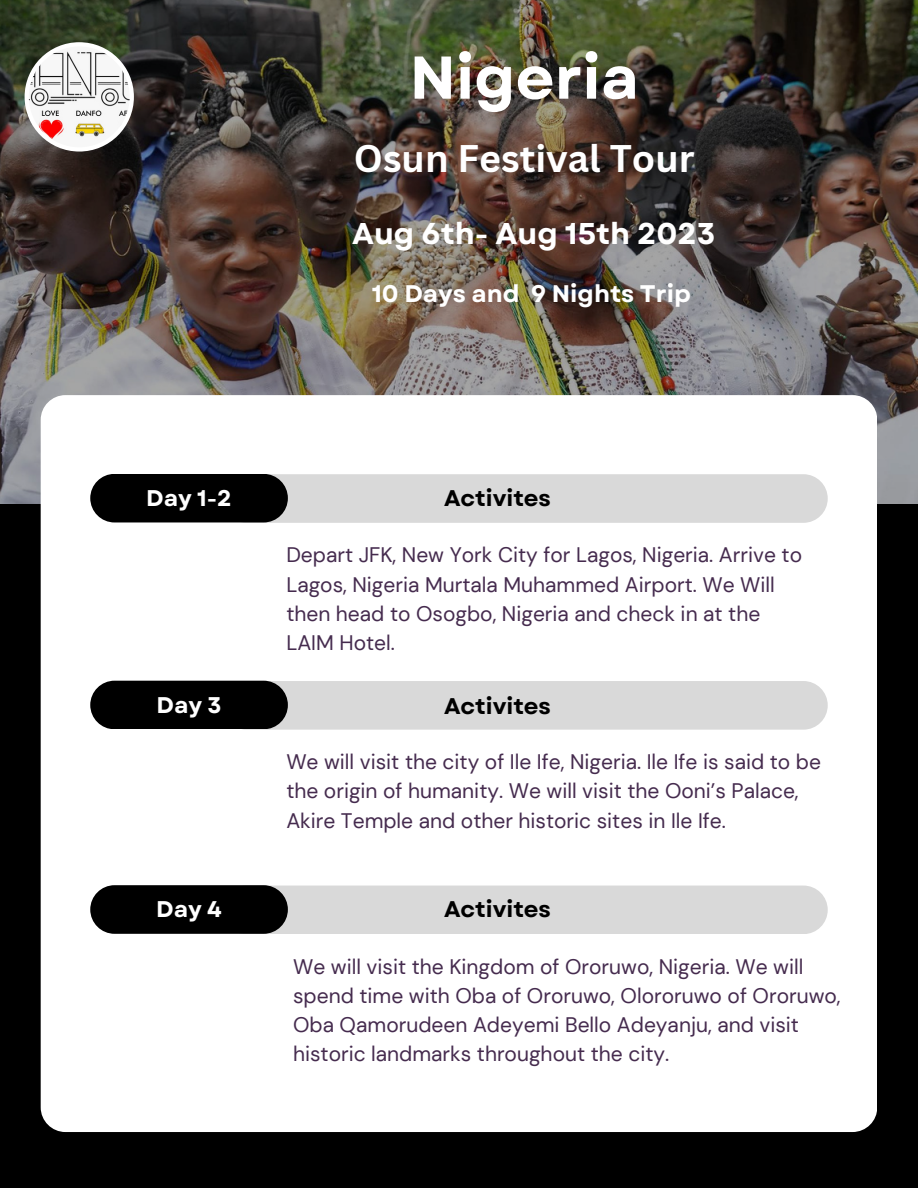
<style>
.page{position:relative;width:918px;height:1188px;background:#000}
.page>*{position:absolute;margin:0;border:0;box-sizing:border-box;transform-origin:0 0}
.t1{font:700 60.3px "Garet";color:#fff}
.t2{font:700 37.5px "Canva Sans";color:#fff}
.t3{font:700 30px "Garet";color:#fff}
.t4{font:700 24px "Garet";color:#fff}
.t5{font:700 22.65px "Garet";color:#000}
.t6{font:700 22.65px "Garet";color:#fff}
.t7{font:21px/29.2px "DM Sans";color:#452b4e}
</style>
<div class="page">
<img style="left:0;top:0;width:918px;height:504px">
<div style="left:41px;top:395px;width:836px;height:737px;background:#fff;border-radius:25px"></div>
<svg style="left:19px;top:39px;width:119px;height:118px;background:#383930"></svg>
<div style="left:25px;top:42px;width:109px;height:110px;background:#fff;border-radius:50%"></div>
<img style="left:29px;top:46px;width:101px;height:101px;border-radius:50%">
<div style="left:222px;top:474px;width:606px;height:49px;background:#d9d9d9;border-radius:24px"></div>
<div style="left:90px;top:474px;width:198px;height:48px;background:#000;border-radius:24px"></div>
<div style="left:222px;top:681px;width:606px;height:49px;background:#d9d9d9;border-radius:24px"></div>
<div style="left:90px;top:681px;width:198px;height:48px;background:#000;border-radius:24px"></div>
<div style="left:222px;top:886px;width:606px;height:48px;background:#d9d9d9;border-radius:24px"></div>
<div style="left:90px;top:885px;width:198px;height:49px;background:#000;border-radius:24px"></div>
<p class="t1" style="left:410px;top:34px;width:231px">Nigeria</p>
<p class="t2" style="left:354px;top:132px;width:342px">Osun Festival Tour</p>
<p class="t3" style="left:352px;top:212px;width:365px">Aug 6th- Aug 15th 2023</p>
<p class="t4" style="left:372px;top:276px;width:321px">10 Days and 9 Nights Trip</p>
<p class="t6" style="left:146px;top:482px;width:87px">Day 1-2</p>
<p class="t5" style="left:444px;top:482px;width:108px">Activites</p>
<p class="t7" style="left:286px;top:541px;width:517px">Depart JFK, New York City for Lagos, Nigeria. Arrive to Lagos, Nigeria Murtala Muhammed Airport. We Will then head to Osogbo, Nigeria and check in at the LAIM Hotel.</p>
<p class="t6" style="left:157px;top:689px;width:67px">Day 3</p>
<p class="t5" style="left:444px;top:689px;width:108px">Activites</p>
<p class="t7" style="left:286px;top:747px;width:536px">We will visit the city of Ile Ife, Nigeria. Ile Ife is said to be the origin of humanity. We will visit the Ooni’s Palace,<br>Akire Temple and other historic sites in Ile Ife.</p>
<p class="t6" style="left:156px;top:893px;width:67px">Day 4</p>
<p class="t5" style="left:444px;top:893px;width:108px">Activites</p>
<p class="t7" style="left:293px;top:952px;width:549px">We will visit the Kingdom of Ororuwo, Nigeria. We will spend time with Oba of Ororuwo, Olororuwo of Ororuwo, Oba Qamorudeen Adeyemi Bello Adeyanju, and visit historic landmarks throughout the city.</p>
</div>
